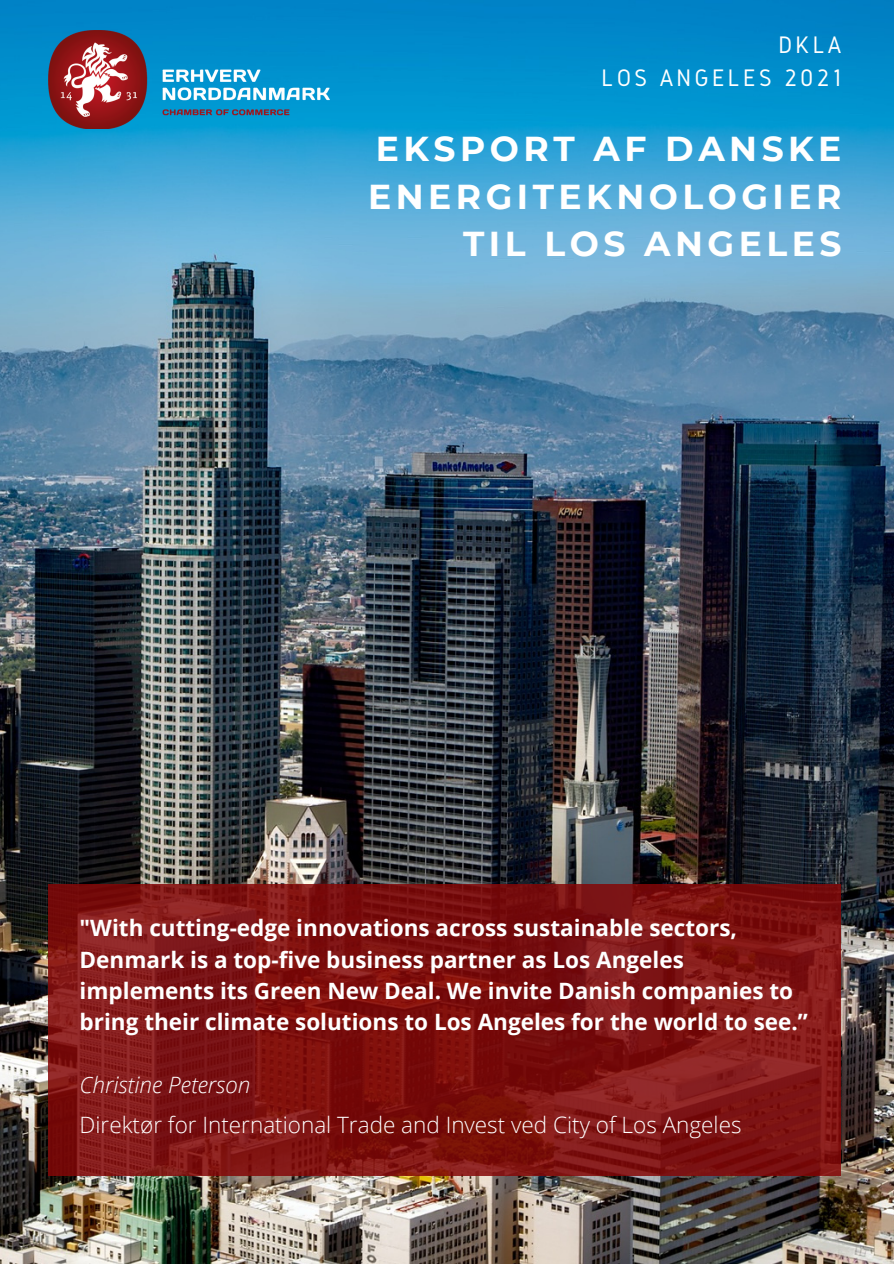
<style>
.page{position:relative;width:894px;height:1264px;background:#fff}
.page>*{position:absolute;margin:0;border:0;box-sizing:border-box;transform-origin:0 0}
.t1{font:700 34.5px/47.2px "Montserrat";letter-spacing:.13em;color:#fff;text-align:right}
.t2{font:24.9px "Gidole";letter-spacing:.13em;color:#fff}
.t3{font:700 22.5px/31.3px "Open Sans";color:#fff}
.t4{font:300 22.5px "Open Sans";color:#fff}
.t5{font:italic 300 22.5px "Open Sans";color:#fff}
</style>
<div class="page">
<img style="left:0;top:0;width:893px;height:1263px">
<img style="left:49px;top:30px;width:280px;height:98px">
<svg style="left:49px;top:883px;width:791px;height:292px;background:#7e1413"></svg>
<p class="t2" style="left:778px;top:31px;width:65px">DKLA</p>
<p class="t2" style="left:601px;top:64px;width:241px">LOS ANGELES 2021</p>
<p class="t1" style="left:368px;top:125px;width:474px">EKSPORT AF DANSKE<br>ENERGITEKNOLOGIER<br>TIL LOS ANGELES</p>
<p class="t3" style="left:80px;top:911px;width:729px">"With cutting-edge innovations across sustainable sectors, Denmark is a top-five business partner as Los Angeles implements its Green New Deal. We invite Danish companies to bring their climate solutions to Los Angeles for the world to see.”</p>
<p class="t5" style="left:80px;top:1068px;width:172px">Christine Peterson</p>
<p class="t4" style="left:80px;top:1109px;width:663px">Direktør for International Trade and Invest ved City of Los Angeles</p>
</div>
